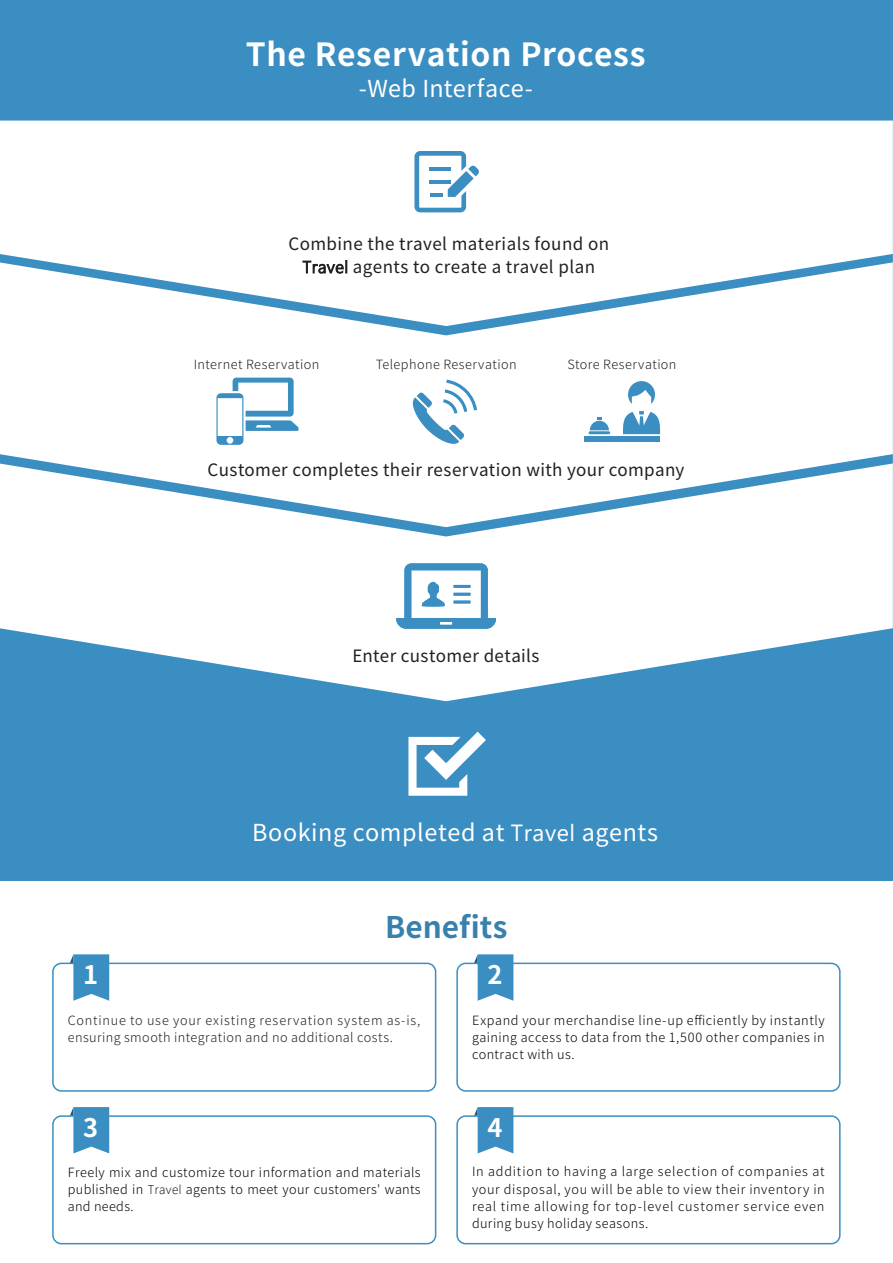
<style>
.page{position:relative;width:893px;height:1263px;background:#fff}
.page>*{position:absolute;margin:0;border:0;box-sizing:border-box;transform-origin:0 0}
.t1{font:700 31.95px "Noto Sans CJ Kjp";letter-spacing:.02em;color:#fff}
.t2{font:700 29.7px "Noto Sans CJ Kjp";color:#3980ac}
.t3{font:700 25.5px "Noto Sans CJ Kjp";color:#fff}
.t4{font:23.4px "Noto Sans CJ Kjp";letter-spacing:.025em;color:#fff}
.t5{font:16.95px/23.1px "Noto Sans CJ Kjp";letter-spacing:.025em;color:#231f20;text-align:center}
.t6{font:300 12.75px/17px "Noto Sans CJ Kjp";letter-spacing:.03em;color:#030303;text-align:justify}
.t7{font:300 12.75px/17px "Noto Sans CJ Kjp";letter-spacing:.04em;color:#231f20}
.s1{font-family:"Segoe UI";font-weight:300}
.s2{font-family:"Segoe UI"}
</style>
<div class="page">
<div style="left:0;top:0;width:893px;height:880px;background:#3b8ec2"></div>
<svg style="left:408px;top:732px;width:78px;height:64px"></svg>
<div style="left:52px;top:962px;width:384px;height:130px;border:2px solid #3b8ec2;border-radius:9px"></div>
<svg style="left:70px;top:954px;width:39px;height:47px;background:#599fcb"></svg>
<div style="left:456px;top:962px;width:385px;height:130px;border:2px solid #3b8ec2;border-radius:9px"></div>
<svg style="left:474px;top:954px;width:39px;height:47px;background:#5aa0cb"></svg>
<div style="left:52px;top:1115px;width:384px;height:129px;border:2px solid #3b8ec2;border-radius:9px"></div>
<svg style="left:70px;top:1107px;width:39px;height:46px;background:#569dca"></svg>
<div style="left:456px;top:1115px;width:385px;height:129px;border:2px solid #3b8ec2;border-radius:9px"></div>
<svg style="left:474px;top:1107px;width:39px;height:46px;background:#579eca"></svg>
<div style="left:0;top:121px;width:892px;height:141px;background:#fff"></div>
<div style="left:0;top:262px;width:893px;height:201px;background:#fff"></div>
<svg style="left:414px;top:151px;width:65px;height:61px"></svg>
<svg style="left:213px;top:378px;width:85px;height:70px"></svg>
<svg style="left:409px;top:380px;width:68px;height:67px"></svg>
<div style="left:585px;top:436px;width:75px;height:6px;background:#3b8ec2"></div>
<svg style="left:628px;top:381px;width:27px;height:23px"></svg>
<svg style="left:623px;top:411px;width:37px;height:23px"></svg>
<svg style="left:590px;top:417px;width:19px;height:13px"></svg>
<hr style="left:589px;top:431px;width:21px;height:3px;background:#3b8ec2">
<svg style="left:0;top:463px;width:893px;height:238px;fill:#fff"></svg>
<svg style="left:396px;top:563px;width:100px;height:66px"></svg>
<hr style="left:892px;top:121px;width:1px;height:204px;background:#fff">
<hr style="left:892px;top:334px;width:1px;height:264px;background:#fff">
<h1 class="t1" style="left:246px;top:37px;width:401px">The Reservation Process</h1>
<h3 class="t4" style="left:359px;top:75px;width:176px">-Web Interface-</h3>
<h3 class="t5" style="left:288px;top:233px;width:322px">Combine the travel materials found on<br><span class="s1">Travel</span> agents to create a travel plan</h3>
<p class="t7" style="left:194px;top:356px;width:127px">Internet Reservation</p>
<p class="t7" style="left:376px;top:356px;width:142px">Telephone Reservation</p>
<p class="t7" style="left:567px;top:356px;width:111px">Store Reservation</p>
<h3 class="t5" style="left:208px;top:458px;width:478px">Customer completes their reservation with your company</h3>
<h3 class="t5" style="left:352px;top:644px;width:189px">Enter customer details</h3>
<h3 class="t4" style="left:252px;top:819px;width:407px">Booking completed at <span class="s2">Travel</span> agents</h3>
<h2 class="t2" style="left:385px;top:910px;width:124px">Benefits</h2>
<h3 class="t3" style="left:83px;top:960px;width:17px">1</h3>
<h3 class="t3" style="left:487px;top:960px;width:17px">2</h3>
<p class="t7" style="left:68px;top:1012px;width:354px">Continue to use your existing reservation system as-is, ensuring smooth integration and no additional costs.</p>
<p class="t6" style="left:472px;top:1012px;width:354px">Expand your merchandise line-up efficiently by instantly gaining access to data from the 1,500 other companies in contract with us.</p>
<h3 class="t3" style="left:83px;top:1113px;width:17px">3</h3>
<h3 class="t3" style="left:487px;top:1113px;width:17px">4</h3>
<p class="t6" style="left:68px;top:1163px;width:354px">Freely mix and customize tour information and materials published in <span class="s2">Travel</span> agents to meet your customers' wants and needs.</p>
<p class="t6" style="left:472px;top:1163px;width:354px">In addition to having a large selection of companies at your disposal, you will be able to view their inventory in real time allowing for top-level customer service even during busy holiday seasons.</p>
</div>
